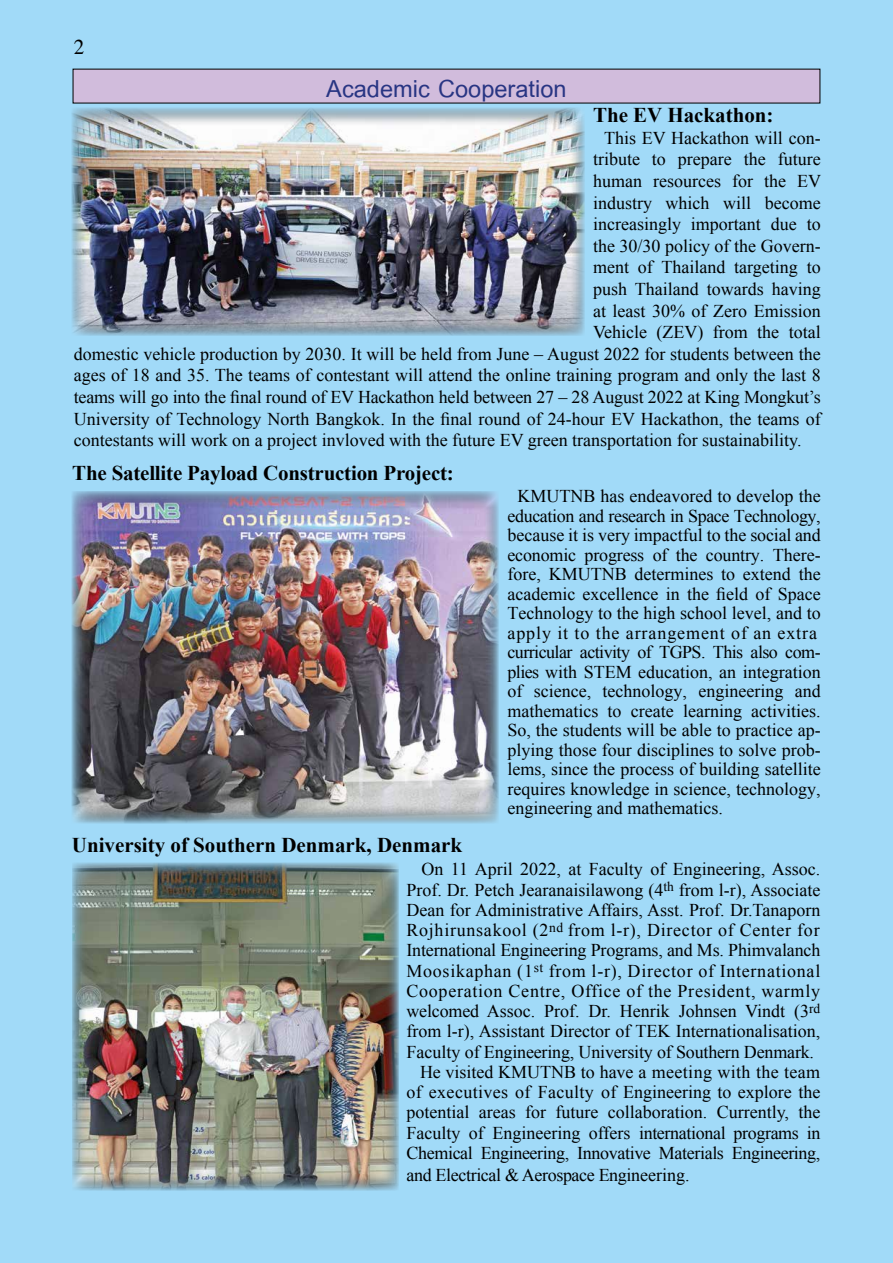
<style>
.page{position:relative;width:893px;height:1263px;background:#a1daf8}
.page>*{position:absolute;margin:0;border:0;box-sizing:border-box;transform-origin:0 0}
.t1{font:700 36px "Cordia New";color:#283583}
.t2{font:700 21px "Times New Roman";color:#000}
.t3{font:21px "Times";color:#000}
.t4{font:18px/19.5px "Times New Roman";color:#000}
.t5{font:18px "Times New Roman";letter-spacing:.04em;color:#000}
.t6{font:18px "Times New Roman";letter-spacing:-.02em;color:#000}
</style>
<div class="page">
<div style="left:73px;top:69px;width:747px;height:34px;background:#d1bcdc"></div>
<div style="left:72px;top:106px;width:514px;height:231px;background:#000;opacity:.5"></div>
<div style="left:71px;top:861px;width:332px;height:329px;background:#000;opacity:.5"></div>
<div style="left:71px;top:490px;width:429px;height:334px;background:#000;opacity:.5"></div>
<p class="t3" style="left:74px;top:27px;width:12px">2</p>
<h1 class="t1" style="left:326px;top:67px;width:242px">Academic Cooperation</h1>
<p class="t2" style="left:593px;top:101px;width:182px">The EV Hackathon:</p>
<p class="t4" style="left:604px;top:128px;width:218px">This EV Hackathon will con-</p>
<p class="t4" style="left:593px;top:149px;width:229px">tribute to prepare the future</p>
<p class="t4" style="left:593px;top:171px;width:229px">human resources for the EV</p>
<p class="t4" style="left:593px;top:193px;width:229px">industry which will become</p>
<p class="t4" style="left:593px;top:214px;width:229px">increasingly important due to</p>
<p class="t4" style="left:593px;top:236px;width:229px">the 30/30 policy of the Govern-</p>
<p class="t4" style="left:593px;top:257px;width:229px">ment of Thailand targeting to</p>
<p class="t4" style="left:593px;top:279px;width:229px">push Thailand towards having</p>
<p class="t4" style="left:593px;top:301px;width:229px">at least 30% of Zero Emission</p>
<p class="t4" style="left:593px;top:322px;width:229px">Vehicle (ZEV) from the total</p>
<p class="t4" style="left:74px;top:344px;width:748px">domestic vehicle production by 2030. It will be held from June – August 2022 for students between the</p>
<p class="t4" style="left:74px;top:365px;width:748px">ages of 18 and 35. The teams of contestant will attend the online training program and only the last 8</p>
<p class="t4" style="left:74px;top:387px;width:748px">teams will go into the final round of EV Hackathon held between 27 – 28 August 2022 at King Mongkut’s</p>
<p class="t4" style="left:74px;top:409px;width:748px">University of Technology North Bangkok. In the final round of 24-hour EV Hackathon, the teams of</p>
<p class="t4" style="left:74px;top:430px;width:729px">contestants will work on a project invloved with the future EV green transportation for sustainability.</p>
<p class="t4" style="left:507px;top:486px;width:315px;text-indent:10px">KMUTNB has endeavored to develop the education and research in Space Technology, because it is very impactful to the social and economic progress of the country. There&shy;fore, KMUTNB determines to extend the academic excellence in the field of Space Technology to the high school level, and to apply it to the arrangement of an extra curricular activity of TGPS. This also com&shy;plies with STEM education, an integration of science, technology, engineering and mathematics to create learning activities.<br>So, the students will be able to practice ap&shy;plying those four disciplines to solve prob&shy;lems, since the process of building satellite requires knowledge in science, technology, engineering and mathematics.</p>
<p class="t2" style="left:72px;top:458px;width:383px">The Satellite Payload Construction Project:</p>
<p class="t2" style="left:72px;top:830px;width:392px">University of Southern Denmark, Denmark</p>
<p class="t4" style="left:421px;top:859px;width:400px">On 11 April 2022, at Faculty of Engineering, Assoc.</p>
<p class="t4" style="left:406px;top:879px;width:415px">Prof. Dr. Petch Jearanaisilawong (4<sup>th</sup> from l-r), Associate</p>
<p class="t4" style="left:406px;top:900px;width:415px">Dean for Administrative Affairs, Asst. Prof. Dr.Tanaporn</p>
<p class="t5" style="left:406px;top:918px;width:415px">Rojhirunsakool (2<sup>nd</sup> from l-r), Director of Center for</p>
<p class="t4" style="left:406px;top:940px;width:415px">International Engineering Programs, and Ms. Phimvalanch</p>
<p class="t5" style="left:406px;top:958px;width:415px">Moosikaphan (1<sup>st</sup> from l-r), Director of International</p>
<p class="t5" style="left:406px;top:979px;width:415px">Cooperation Centre, Office of the President, warmly</p>
<p class="t4" style="left:406px;top:1001px;width:415px">welcomed Assoc. Prof. Dr. Henrik Johnsen Vindt (3<sup>rd</sup></p>
<p class="t4" style="left:406px;top:1021px;width:415px">from l-r), Assistant Director of TEK Internationalisation,</p>
<p class="t4" style="left:406px;top:1041px;width:409px">Faculty of Engineering, University of Southern Denmark.</p>
<p class="t4" style="left:420px;top:1062px;width:402px">He visited KMUTNB to have a meeting with the team</p>
<p class="t4" style="left:406px;top:1082px;width:415px">of executives of Faculty of Engineering to explore the</p>
<p class="t4" style="left:406px;top:1102px;width:415px">potential areas for future collaboration. Currently, the</p>
<p class="t4" style="left:406px;top:1122px;width:415px">Faculty of Engineering offers international programs in</p>
<p class="t6" style="left:406px;top:1141px;width:415px">Chemical Engineering, Innovative Materials Engineering,</p>
<p class="t6" style="left:406px;top:1162px;width:285px">and Electrical &amp; Aerospace Engineering.</p>
</div>
